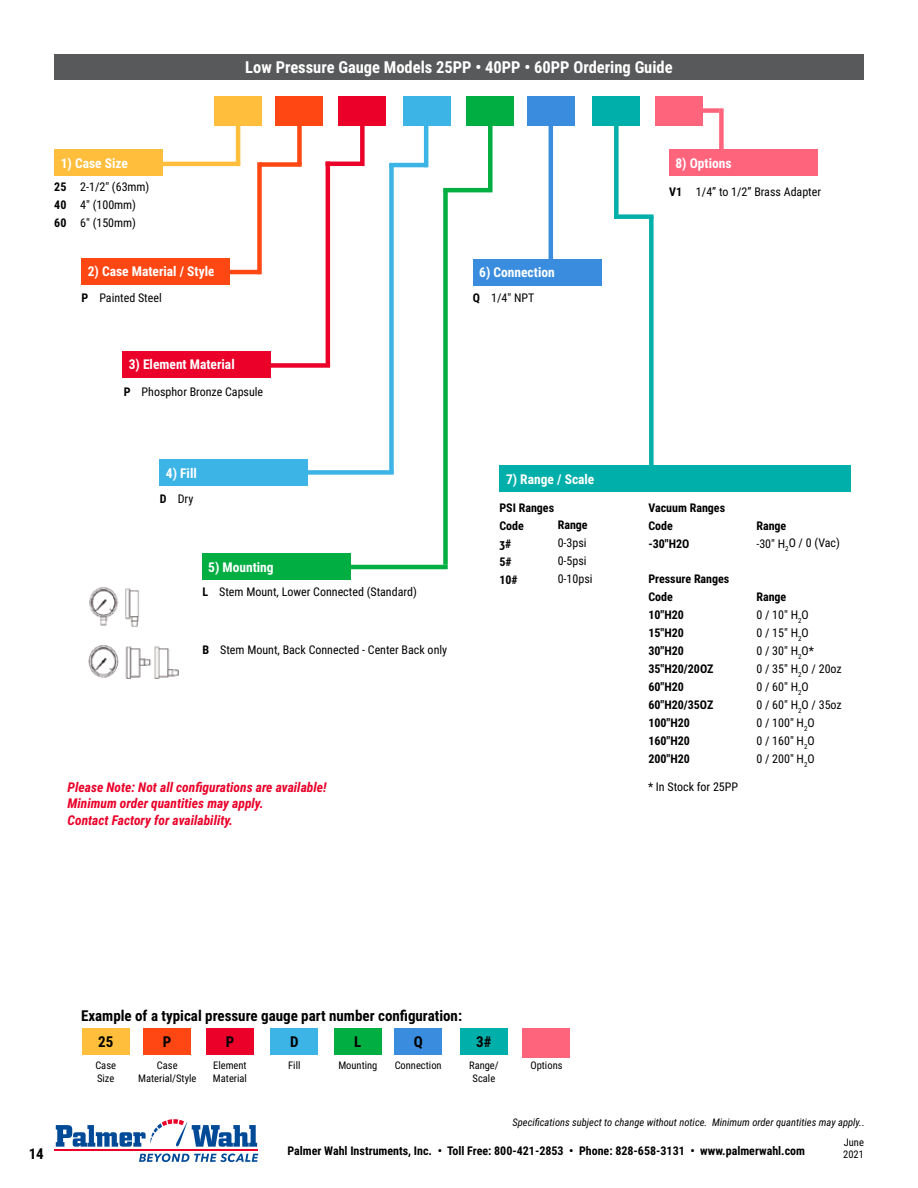
<style>
.page{position:relative;width:918px;height:1188px;background:#fff}
.page>*{position:absolute;margin:0;border:0;box-sizing:border-box;transform-origin:0 0}
.t1{font:700 16.5px "Roboto Condensed";color:#fff}
.t2{font:700 15px "Roboto Condensed";color:#000}
.t3{font:italic 700 13.5px/16.2px "Roboto Condensed";color:#ea0029}
.t4{font:700 13.5px "Roboto Condensed";color:#fff}
.t5{font:12px/18px "Roboto Condensed";color:#000}
.t6{font:700 12px/18px "Roboto Condensed";color:#000}
.t7{font:10.5px/12.6px "Roboto Condensed";color:#000}
.t8{font:italic 10.5px "Roboto Condensed";color:#000}
.s1{font-weight:700}
</style>
<div class="page">
<svg style="left:56px;top:1119px;width:201px;height:28px"></svg>
<hr style="left:55px;top:1150px;width:203px;height:1px;background:#ea0029">
<svg style="left:139px;top:1154px;width:119px;height:8px"></svg>
<div style="left:54px;top:54px;width:810px;height:26px;background:#58595b"></div>
<div style="left:276px;top:96px;width:47px;height:29px;background:#ff4713"></div>
<div style="left:82px;top:258px;width:148px;height:27px;background:#ff4713"></div>
<div style="left:297px;top:125px;width:5px;height:40px;background:#ff4713"></div>
<div style="left:260px;top:162px;width:42px;height:5px;background:#ff4713"></div>
<div style="left:257px;top:162px;width:5px;height:112px;background:#ff4713"></div>
<hr style="left:214px;top:270px;width:46px;height:4px;background:#ff4713">
<div style="left:339px;top:96px;width:47px;height:29px;background:#ea0029"></div>
<div style="left:123px;top:351px;width:148px;height:27px;background:#ea0029"></div>
<div style="left:360px;top:124px;width:5px;height:42px;background:#ea0029"></div>
<hr style="left:326px;top:162px;width:37px;height:4px;background:#ea0029">
<hr style="left:326px;top:162px;width:4px;height:205px;background:#ea0029">
<div style="left:266px;top:363px;width:64px;height:5px;background:#ea0029"></div>
<div style="left:466px;top:96px;width:48px;height:29px;background:#00ae42"></div>
<div style="left:202px;top:554px;width:148px;height:26px;background:#00ae42"></div>
<div style="left:488px;top:124px;width:5px;height:68px;background:#00ae42"></div>
<hr style="left:443px;top:188px;width:45px;height:4px;background:#00ae42">
<div style="left:443px;top:190px;width:5px;height:375px;background:#00ae42"></div>
<hr style="left:336px;top:565px;width:112px;height:4px;background:#00ae42">
<div style="left:527px;top:96px;width:48px;height:29px;background:#3a8dde"></div>
<div style="left:473px;top:259px;width:128px;height:27px;background:#3a8dde"></div>
<hr style="left:549px;top:125px;width:4px;height:139px;background:#3a8dde">
<div style="left:403px;top:96px;width:47px;height:29px;background:#3cb4e5"></div>
<div style="left:160px;top:459px;width:148px;height:27px;background:#3cb4e5"></div>
<hr style="left:424px;top:124px;width:4px;height:43px;background:#3cb4e5">
<hr style="left:389px;top:163px;width:38px;height:4px;background:#3cb4e5">
<div style="left:294px;top:470px;width:100px;height:5px;background:#3cb4e5"></div>
<div style="left:389px;top:164px;width:5px;height:308px;background:#3cb4e5"></div>
<div style="left:55px;top:149px;width:108px;height:27px;background:#ffbf3c"></div>
<div style="left:214px;top:96px;width:48px;height:29px;background:#ffbf3c"></div>
<hr style="left:163px;top:162px;width:77px;height:4px;background:#ffbf3c">
<hr style="left:236px;top:124px;width:4px;height:40px;background:#ffbf3c">
<div style="left:655px;top:96px;width:48px;height:29px;background:#ff647d"></div>
<div style="left:669px;top:149px;width:149px;height:27px;background:#ff647d"></div>
<div style="left:699px;top:108px;width:20px;height:5px;background:#ff647d"></div>
<div style="left:719px;top:108px;width:5px;height:46px;background:#ff647d"></div>
<div style="left:593px;top:96px;width:47px;height:29px;background:#00afaa"></div>
<div style="left:500px;top:465px;width:351px;height:27px;background:#00afaa"></div>
<div style="left:614px;top:119px;width:5px;height:99px;background:#00afaa"></div>
<div style="left:614px;top:214px;width:40px;height:5px;background:#00afaa"></div>
<div style="left:649px;top:217px;width:5px;height:253px;background:#00afaa"></div>
<div style="left:82px;top:1028px;width:47px;height:27px;background:#ffbf3c"></div>
<div style="left:143px;top:1028px;width:48px;height:27px;background:#ff4713"></div>
<div style="left:206px;top:1028px;width:48px;height:27px;background:#ea0029"></div>
<div style="left:271px;top:1028px;width:47px;height:27px;background:#3cb4e5"></div>
<div style="left:334px;top:1028px;width:48px;height:27px;background:#00ae42"></div>
<div style="left:395px;top:1028px;width:47px;height:27px;background:#3a8dde"></div>
<div style="left:460px;top:1028px;width:48px;height:27px;background:#00afaa"></div>
<div style="left:523px;top:1028px;width:47px;height:29px;background:#ff647d"></div>
<img style="left:88px;top:645px;width:91px;height:34px">
<img style="left:89px;top:587px;width:50px;height:40px">
<h1 class="t1" style="left:245px;top:56px;width:429px">Low Pressure Gauge Models 25PP • 40PP • 60PP Ordering Guide</h1>
<p class="t4" style="left:61px;top:154px;width:69px">1) Case Size</p>
<p class="t4" style="left:675px;top:154px;width:58px">8) Options</p>
<p class="t5" style="left:54px;top:177px;width:97px"><span class="s1">25</span> 2-1/2" (63mm)<br><span class="s1">40</span> 4" (100mm)<br><span class="s1">60</span> 6" (150mm)</p>
<p class="t4" style="left:88px;top:262px;width:128px">2) Case Material / Style</p>
<p class="t5" style="left:82px;top:288px;width:82px"><span class="s1">P</span> Painted Steel</p>
<p class="t4" style="left:129px;top:355px;width:108px">3) Element Material</p>
<p class="t5" style="left:124px;top:382px;width:141px"><span class="s1">P</span> Phosphor Bronze Capsule</p>
<p class="t4" style="left:479px;top:263px;width:77px">6) Connection</p>
<p class="t5" style="left:473px;top:288px;width:63px"><span class="s1">Q</span> 1/4" NPT</p>
<p class="t5" style="left:669px;top:182px;width:153px"><span class="s1">V1</span> 1/4” to 1/2” Brass Adapter</p>
<p class="t4" style="left:166px;top:463px;width:32px">4) Fill</p>
<p class="t5" style="left:160px;top:489px;width:35px"><span class="s1">D</span> Dry</p>
<p class="t4" style="left:208px;top:558px;width:67px">5) Mounting</p>
<p class="t5" style="left:203px;top:583px;width:216px"><span class="s1">L</span> Stem Mount, Lower Connected (Standard)</p>
<p class="t5" style="left:203px;top:640px;width:246px"><span class="s1">B</span> Stem Mount, Back Connected - Center Back only</p>
<p class="t4" style="left:506px;top:470px;width:90px">7) Range / Scale</p>
<p class="t6" style="left:499px;top:498px;width:56px">PSI Ranges<br>Code<br>3#<br>5#<br>10#</p>
<p class="t6" style="left:648px;top:498px;width:78px">Vacuum Ranges<br>Code</p>
<p class="t6" style="left:558px;top:516px;width:31px">Range</p>
<p class="t5" style="left:558px;top:534px;width:36px">0-3psi<br>0-5psi<br>0-10psi</p>
<p class="t6" style="left:756px;top:516px;width:31px">Range</p>
<p class="t6" style="left:648px;top:534px;width:43px">-30"H2O</p>
<p class="t5" style="left:756px;top:534px;width:85px">-30" H<sub>2</sub>O / 0 (Vac)</p>
<p class="t6" style="left:648px;top:570px;width:83px">Pressure Ranges<br>Code</p>
<p class="t6" style="left:756px;top:588px;width:31px">Range</p>
<p class="t6" style="left:648px;top:606px;width:37px">10"H20</p>
<p class="t5" style="left:756px;top:606px;width:54px">0 / 10" H<sub>2</sub>O</p>
<p class="t6" style="left:648px;top:624px;width:37px">15"H20</p>
<p class="t5" style="left:756px;top:624px;width:54px">0 / 15" H<sub>2</sub>O</p>
<p class="t6" style="left:648px;top:642px;width:37px">30"H20</p>
<p class="t5" style="left:756px;top:642px;width:59px">0 / 30" H<sub>2</sub>O*</p>
<p class="t6" style="left:648px;top:660px;width:67px">35"H20/20OZ</p>
<p class="t5" style="left:756px;top:660px;width:87px">0 / 35" H<sub>2</sub>O / 20oz</p>
<p class="t6" style="left:648px;top:678px;width:37px">60"H20</p>
<p class="t5" style="left:756px;top:678px;width:54px">0 / 60" H<sub>2</sub>O</p>
<p class="t6" style="left:648px;top:696px;width:67px">60"H20/35OZ</p>
<p class="t5" style="left:756px;top:696px;width:87px">0 / 60" H<sub>2</sub>O / 35oz</p>
<p class="t6" style="left:648px;top:714px;width:43px">100"H20</p>
<p class="t5" style="left:756px;top:714px;width:60px">0 / 100" H<sub>2</sub>O</p>
<p class="t6" style="left:648px;top:732px;width:43px">160"H20</p>
<p class="t5" style="left:756px;top:732px;width:60px">0 / 160" H<sub>2</sub>O</p>
<p class="t6" style="left:648px;top:750px;width:43px">200"H20</p>
<p class="t5" style="left:756px;top:750px;width:60px">0 / 200" H<sub>2</sub>O</p>
<p class="t3" style="left:68px;top:779px;width:261px">Please Note: Not all configurations are available!<br>Minimum order quantities may apply.<br>Contact Factory for availability.</p>
<p class="t5" style="left:648px;top:777px;width:92px">* In Stock for 25PP</p>
<p class="t2" style="left:29px;top:1143px;width:17px">14</p>
<p class="t2" style="left:81px;top:1005px;width:383px">Example of a typical pressure gauge part number configuration:</p>
<p class="t7" style="left:95px;top:1059px;width:22px">Case<br>Size</p>
<p class="t7" style="left:213px;top:1059px;width:35px">Element<br>Material</p>
<p class="t2" style="left:98px;top:1031px;width:17px">25</p>
<p class="t2" style="left:163px;top:1031px;width:10px">P</p>
<p class="t2" style="left:226px;top:1031px;width:10px">P</p>
<p class="t2" style="left:290px;top:1031px;width:10px">D</p>
<p class="t2" style="left:354px;top:1031px;width:9px">L</p>
<p class="t2" style="left:414px;top:1031px;width:11px">Q</p>
<p class="t2" style="left:476px;top:1031px;width:17px">3#</p>
<p class="t7" style="left:138px;top:1059px;width:60px;text-align:center">Case<br>Material/Style</p>
<p class="t7" style="left:288px;top:1059px;width:14px">Fill</p>
<p class="t7" style="left:338px;top:1059px;width:41px">Mounting</p>
<p class="t7" style="left:395px;top:1059px;width:49px">Connection</p>
<p class="t7" style="left:469px;top:1059px;width:31px;text-align:center">Range/<br>Scale</p>
<p class="t7" style="left:530px;top:1059px;width:34px">Options</p>
<p class="t8" style="left:512px;top:1115px;width:354px">Specifications subject to change without notice. Minimum order quantities may apply..</p>
<p class="t6" style="left:287px;top:1142px;width:519px">Palmer Wahl Instruments, Inc. • Toll Free: 800-421-2853 • Phone: 828-658-3131 • www.palmerwahl.com</p>
<p class="t7" style="left:843px;top:1135px;width:22px">June<br>2021</p>
</div>
